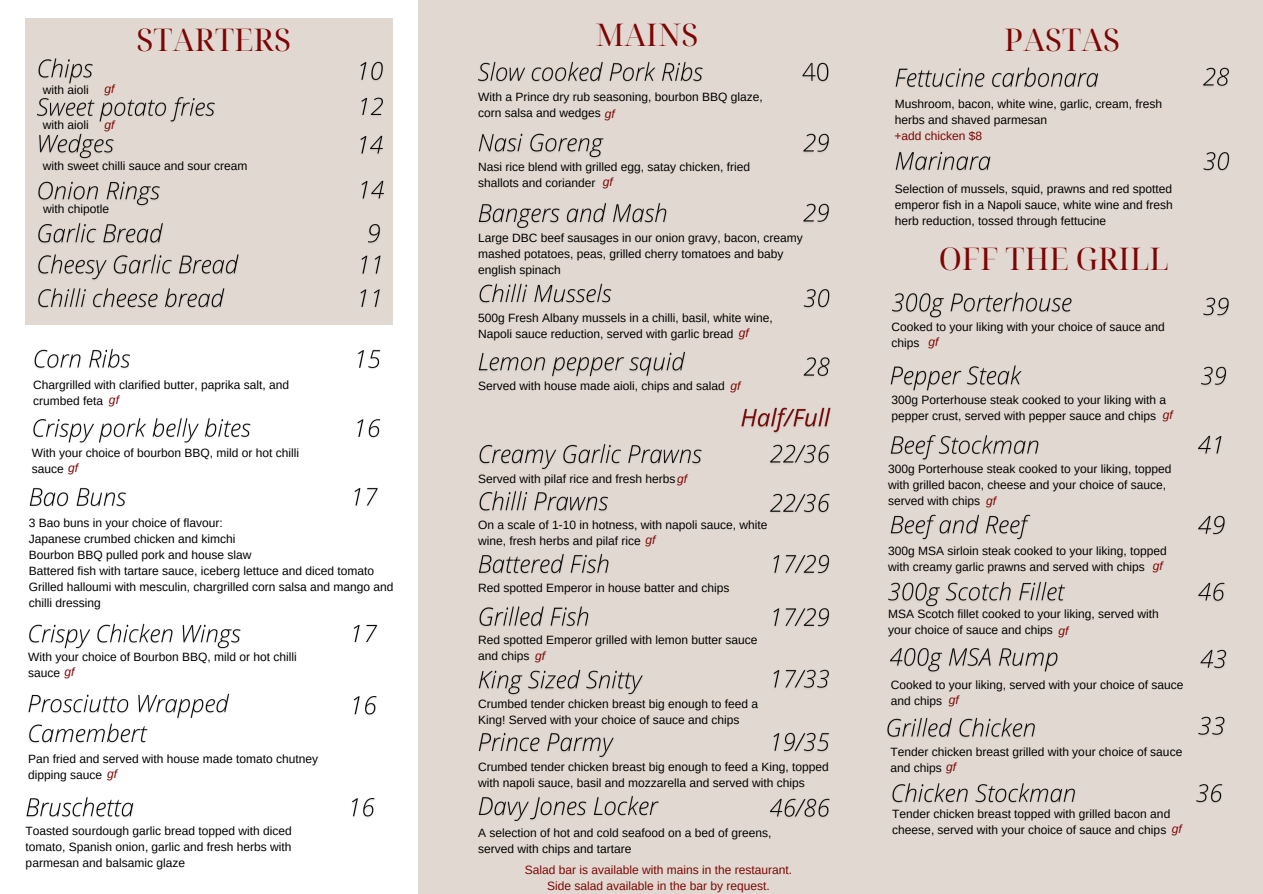
<style>
.page{position:relative;width:1263px;height:894px;background:#fff}
.page>*{position:absolute;margin:0;border:0;box-sizing:border-box;transform-origin:0 0}
.t1{font:31.2px "Noto Serif Display";color:#7d0505}
.t2{font:12px/16px "Arimo";color:#000}
.t3{font:12px "Arimo";color:#7d0505}
.t4{font:italic 12px "Arimo";color:#7d0505}
.s1{font-style:italic;color:#7d0505}
</style>
<div class="page">
<div style="left:0;top:0;width:1263px;height:893px;background:#e1d9d1"></div>
<img style="left:802px;top:62px;width:27px;height:20px">
<img style="left:478px;top:61px;width:225px;height:21px">
<img style="left:803px;top:133px;width:26px;height:20px">
<img style="left:478px;top:133px;width:126px;height:25px">
<img style="left:803px;top:203px;width:26px;height:20px">
<img style="left:478px;top:202px;width:189px;height:27px">
<img style="left:770px;top:444px;width:60px;height:20px">
<img style="left:479px;top:444px;width:223px;height:26px">
<img style="left:479px;top:491px;width:129px;height:21px">
<img style="left:478px;top:553px;width:131px;height:21px">
<img style="left:479px;top:606px;width:110px;height:21px">
<img style="left:478px;top:669px;width:165px;height:26px">
<img style="left:478px;top:732px;width:136px;height:26px">
<img style="left:478px;top:795px;width:181px;height:26px">
<img style="left:773px;top:554px;width:57px;height:20px">
<img style="left:773px;top:608px;width:57px;height:19px">
<img style="left:773px;top:669px;width:56px;height:20px">
<img style="left:773px;top:732px;width:57px;height:20px">
<img style="left:769px;top:798px;width:61px;height:20px">
<div style="left:0;top:0;width:417px;height:893px;background:#fff"></div>
<div style="left:26px;top:19px;width:367px;height:306px;background:#e1d9d1"></div>
<img style="left:39px;top:133px;width:75px;height:26px">
<img style="left:1203px;top:297px;width:26px;height:19px">
<img style="left:892px;top:292px;width:180px;height:26px">
<img style="left:1201px;top:366px;width:26px;height:20px">
<img style="left:890px;top:365px;width:132px;height:26px">
<img style="left:1197px;top:435px;width:25px;height:19px">
<img style="left:1198px;top:515px;width:27px;height:20px">
<img style="left:890px;top:514px;width:141px;height:26px">
<img style="left:888px;top:581px;width:177px;height:26px">
<img style="left:890px;top:435px;width:149px;height:25px">
<img style="left:892px;top:783px;width:183px;height:20px">
<img style="left:1198px;top:582px;width:27px;height:20px">
<img style="left:1196px;top:784px;width:27px;height:19px">
<img style="left:887px;top:717px;width:148px;height:21px">
<img style="left:1198px;top:716px;width:27px;height:20px">
<img style="left:890px;top:648px;width:168px;height:24px">
<img style="left:1200px;top:649px;width:27px;height:20px">
<img style="left:895px;top:67px;width:204px;height:21px">
<img style="left:895px;top:151px;width:96px;height:20px">
<img style="left:1203px;top:67px;width:27px;height:20px">
<img style="left:1203px;top:152px;width:27px;height:19px">
<img style="left:479px;top:283px;width:133px;height:20px">
<img style="left:803px;top:289px;width:27px;height:19px">
<img style="left:741px;top:407px;width:90px;height:26px">
<img style="left:478px;top:351px;width:207px;height:26px">
<img style="left:803px;top:357px;width:27px;height:20px">
<img style="left:360px;top:61px;width:23px;height:20px">
<img style="left:38px;top:223px;width:125px;height:21px">
<img style="left:368px;top:224px;width:13px;height:20px">
<img style="left:38px;top:58px;width:55px;height:26px">
<img style="left:361px;top:97px;width:22px;height:19px">
<img style="left:361px;top:180px;width:23px;height:19px">
<img style="left:34px;top:348px;width:96px;height:21px">
<img style="left:358px;top:350px;width:23px;height:19px">
<img style="left:357px;top:419px;width:24px;height:19px">
<img style="left:33px;top:418px;width:218px;height:25px">
<img style="left:354px;top:487px;width:24px;height:19px">
<img style="left:29px;top:488px;width:97px;height:19px">
<img style="left:353px;top:624px;width:25px;height:19px">
<img style="left:29px;top:623px;width:212px;height:26px">
<img style="left:353px;top:696px;width:24px;height:20px">
<img style="left:28px;top:693px;width:202px;height:50px">
<img style="left:26px;top:797px;width:108px;height:21px">
<img style="left:352px;top:798px;width:23px;height:20px">
<img style="left:360px;top:255px;width:21px;height:52px">
<img style="left:38px;top:288px;width:187px;height:20px">
<img style="left:360px;top:135px;width:23px;height:19px">
<img style="left:38px;top:254px;width:201px;height:26px">
<img style="left:37px;top:97px;width:178px;height:25px">
<img style="left:38px;top:181px;width:122px;height:25px">
<img style="left:770px;top:493px;width:60px;height:20px">
<p class="t2" style="left:43px;top:82px;width:47px">with aioli</p>
<p class="t4" style="left:105px;top:82px;width:11px">gf</p>
<p class="t2" style="left:43px;top:116px;width:47px">with aioli</p>
<p class="t4" style="left:105px;top:118px;width:11px">gf</p>
<p class="t1" style="left:137px;top:17px;width:156px">STARTERS</p>
<p class="t2" style="left:43px;top:158px;width:206px">with sweet chilli sauce and sour cream</p>
<p class="t2" style="left:43px;top:201px;width:67px">with chipotle</p>
<p class="t2" style="left:33px;top:376px;width:257px">Chargrilled with clarified butter, paprika salt, and crumbed feta</p>
<p class="t4" style="left:109px;top:393px;width:11px">gf</p>
<p class="t2" style="left:32px;top:444px;width:269px">With your choice of bourbon BBQ, mild or hot chilli sauce <span class="s1">gf</span></p>
<p class="t2" style="left:29px;top:514px;width:195px">3 Bao buns in your choice of flavour:</p>
<p class="t2" style="left:29px;top:530px;width:208px">Japanese crumbed chicken and kimchi</p>
<p class="t2" style="left:29px;top:546px;width:224px">Bourbon BBQ pulled pork and house slaw</p>
<p class="t2" style="left:29px;top:562px;width:347px">Battered fish with tartare sauce, iceberg lettuce and diced tomato</p>
<p class="t2" style="left:29px;top:578px;width:366px">Grilled halloumi with mesculin, chargrilled corn salsa and mango and chilli dressing</p>
<p class="t2" style="left:28px;top:648px;width:270px">With your choice of Bourbon BBQ, mild or hot chilli sauce <span class="s1">gf</span></p>
<p class="t2" style="left:28px;top:750px;width:291px">Pan fried and served with house made tomato chutney dipping sauce <span class="s1">gf</span></p>
<p class="t2" style="left:26px;top:822px;width:268px;text-align:justify">Toasted sourdough garlic bread topped with diced tomato, Spanish onion, garlic and fresh herbs with parmesan and balsamic glaze</p>
<h1 class="t1" style="left:595px;top:12px;width:105px">MAINS</h1>
<p class="t2" style="left:478px;top:89px;width:286px">With a Prince dry rub seasoning, bourbon BBQ glaze, corn salsa and wedges <span class="s1">gf</span></p>
<p class="t2" style="left:478px;top:159px;width:273px">Nasi rice blend with grilled egg, satay chicken, fried shallots and coriander</p>
<p class="t4" style="left:603px;top:175px;width:11px">gf</p>
<p class="t2" style="left:478px;top:230px;width:326px">Large DBC beef sausages in our onion gravy, bacon, creamy mashed potatoes, peas, grilled cherry tomatoes and baby english spinach</p>
<p class="t2" style="left:478px;top:310px;width:296px">500g Fresh Albany mussels in a chilli, basil, white wine,<br>Napoli sauce reduction, served with garlic bread <span class="s1">gf</span></p>
<p class="t4" style="left:731px;top:379px;width:11px">gf</p>
<p class="t2" style="left:478px;top:378px;width:248px">Served with house made aioli, chips and salad</p>
<p class="t2" style="left:478px;top:470px;width:211px">Served with pilaf rice and fresh herbs<span class="s1">gf</span></p>
<p class="t2" style="left:478px;top:517px;width:291px">On a scale of 1-10 in hotness, with napoli sauce, white wine, fresh herbs and pilaf rice <span class="s1">gf</span></p>
<p class="t2" style="left:478px;top:579px;width:253px">Red spotted Emperor in house batter and chips</p>
<p class="t2" style="left:478px;top:632px;width:281px">Red spotted Emperor grilled with lemon butter sauce and chips</p>
<p class="t2" style="left:478px;top:695px;width:282px">Crumbed tender chicken breast big enough to feed a<br>King! Served with your choice of sauce and chips</p>
<p class="t2" style="left:478px;top:759px;width:352px">Crumbed tender chicken breast big enough to feed a King, topped with napoli sauce, basil and mozzarella and served with chips</p>
<p class="t2" style="left:478px;top:824px;width:295px">A selection of hot and cold seafood on a bed of greens, served with chips and tartare</p>
<p class="t3" style="left:525px;top:863px;width:269px">Salad bar is available with mains in the restaurant.</p>
<p class="t3" style="left:547px;top:879px;width:224px">Side salad available in the bar by request.</p>
<p class="t4" style="left:535px;top:648px;width:11px">gf</p>
<p class="t1" style="left:1004px;top:17px;width:117px">PASTAS</p>
<p class="t2" style="left:895px;top:96px;width:269px">Mushroom, bacon, white wine, garlic, cream, fresh herbs and shaved parmesan</p>
<p class="t3" style="left:894px;top:129px;width:89px">+add chicken $8</p>
<p class="t2" style="left:895px;top:181px;width:279px;text-align:justify">Selection of mussels, squid, prawns and red spotted emperor fish in a Napoli sauce, white wine and fresh herb reduction, tossed through fettucine</p>
<p class="t1" style="left:939px;top:237px;width:232px">OFF THE GRILL</p>
<p class="t2" style="left:891px;top:319px;width:275px">Cooked to your liking with your choice of sauce and chips</p>
<p class="t4" style="left:929px;top:335px;width:11px">gf</p>
<p class="t2" style="left:891px;top:391px;width:276px">300g Porterhouse steak cooked to your liking with a pepper crust, served with pepper sauce and chips</p>
<p class="t4" style="left:1163px;top:407px;width:11px">gf</p>
<p class="t2" style="left:888px;top:461px;width:285px">300g Porterhouse steak cooked to your liking, topped with grilled bacon, cheese and your choice of sauce, served with chips</p>
<p class="t2" style="left:888px;top:543px;width:280px">300g MSA sirloin steak cooked to your liking, topped with creamy garlic prawns and served with chips</p>
<p class="t2" style="left:888px;top:605px;width:272px">MSA Scotch fillet cooked to your liking, served with your choice of sauce and chips</p>
<p class="t4" style="left:986px;top:494px;width:11px">gf</p>
<p class="t4" style="left:1153px;top:559px;width:11px">gf</p>
<p class="t4" style="left:1058px;top:623px;width:11px">gf</p>
<h1 class="t2" style="left:891px;top:676px;width:294px">Cooked to your liking, served with your choice of sauce and chips</h1>
<p class="t4" style="left:949px;top:693px;width:11px">gf</p>
<p class="t2" style="left:890px;top:743px;width:293px">Tender chicken breast grilled with your choice of sauce and chips <span class="s1">gf</span></p>
<p class="t2" style="left:892px;top:805px;width:291px">Tender chicken breast topped with grilled bacon and cheese, served with your choice of sauce and chips <span class="s1">gf</span></p>
</div>
